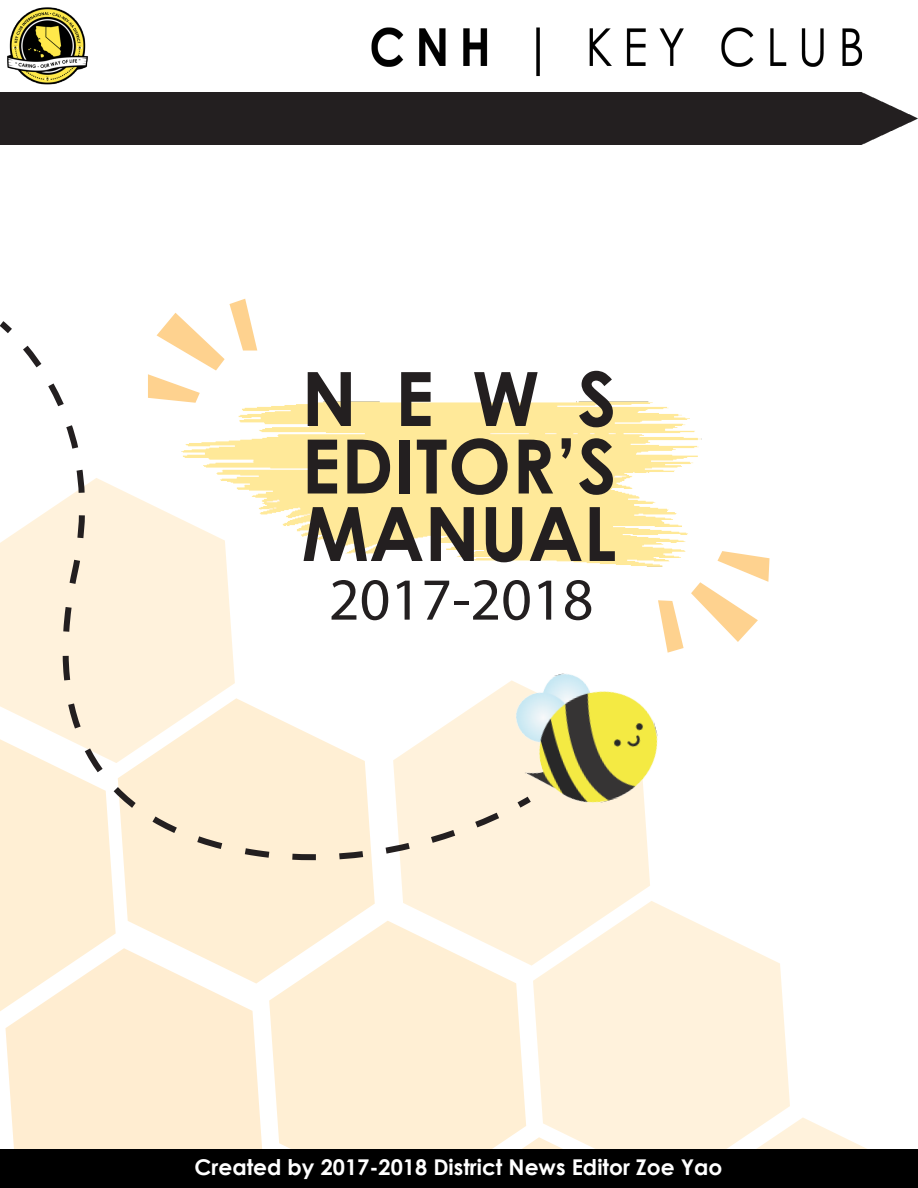
<style>
.page{position:relative;width:918px;height:1188px;background:#fff}
.page>*{position:absolute;margin:0;border:0;box-sizing:border-box;transform-origin:0 0}
.t1{font:700 75px "Century Gothic";letter-spacing:.01em;color:#231f20}
.t2{font:60px "Myriad Pro";color:#231f20}
.t3{font:700 21.75px "Century Gothic";color:#fff}
</style>
<div class="page">
<div style="left:5px;top:952px;width:257px;height:197px;background:#ffedd1"></div>
<svg style="left:0;top:861px;width:116px;height:152px;background:#fff0d8"></svg>
<div style="left:400px;top:826px;width:250px;height:140px;background:#fff2dc"></div>
<svg style="left:269px;top:921px;width:257px;height:228px;background:#fff0d8"></svg>
<svg style="left:533px;top:901px;width:257px;height:248px;background:#fff3e0"></svg>
<svg style="left:421px;top:1137px;width:257px;height:12px"></svg>
<svg style="left:684px;top:1117px;width:183px;height:32px"></svg>
<svg style="left:118px;top:861px;width:257px;height:123px;fill:#ffefd4"></svg>
<img style="left:535px;top:401px;width:167px;height:166px">
<div style="left:0;top:93px;width:918px;height:52px;background:#231f20"></div>
<img style="left:7px;top:7px;width:81px;height:78px">
<img style="left:371px;top:27px;width:491px;height:50px">
<div style="left:0;top:1149px;width:918px;height:39px;background:#000"></div>
<svg style="left:171px;top:299px;width:79px;height:19px"></svg>
<svg style="left:658px;top:600px;width:26px;height:53px"></svg>
<svg style="left:691px;top:551px;width:79px;height:91px"></svg>
<svg style="left:0;top:318px;width:535px;height:543px"></svg>
<img style="left:501px;top:663px;width:157px;height:163px">
<p class="t1" style="left:302px;top:342px;width:317px">NEWS</p>
<p class="t1" style="left:302px;top:409px;width:317px">EDITOR’S</p>
<p class="t1" style="left:302px;top:477px;width:317px">MANUAL</p>
<p class="t2" style="left:329px;top:563px;width:266px">2017-2018</p>
<p class="t3" style="left:195px;top:1151px;width:530px">Created by 2017-2018 District News Editor Zoe Yao</p>
</div>
